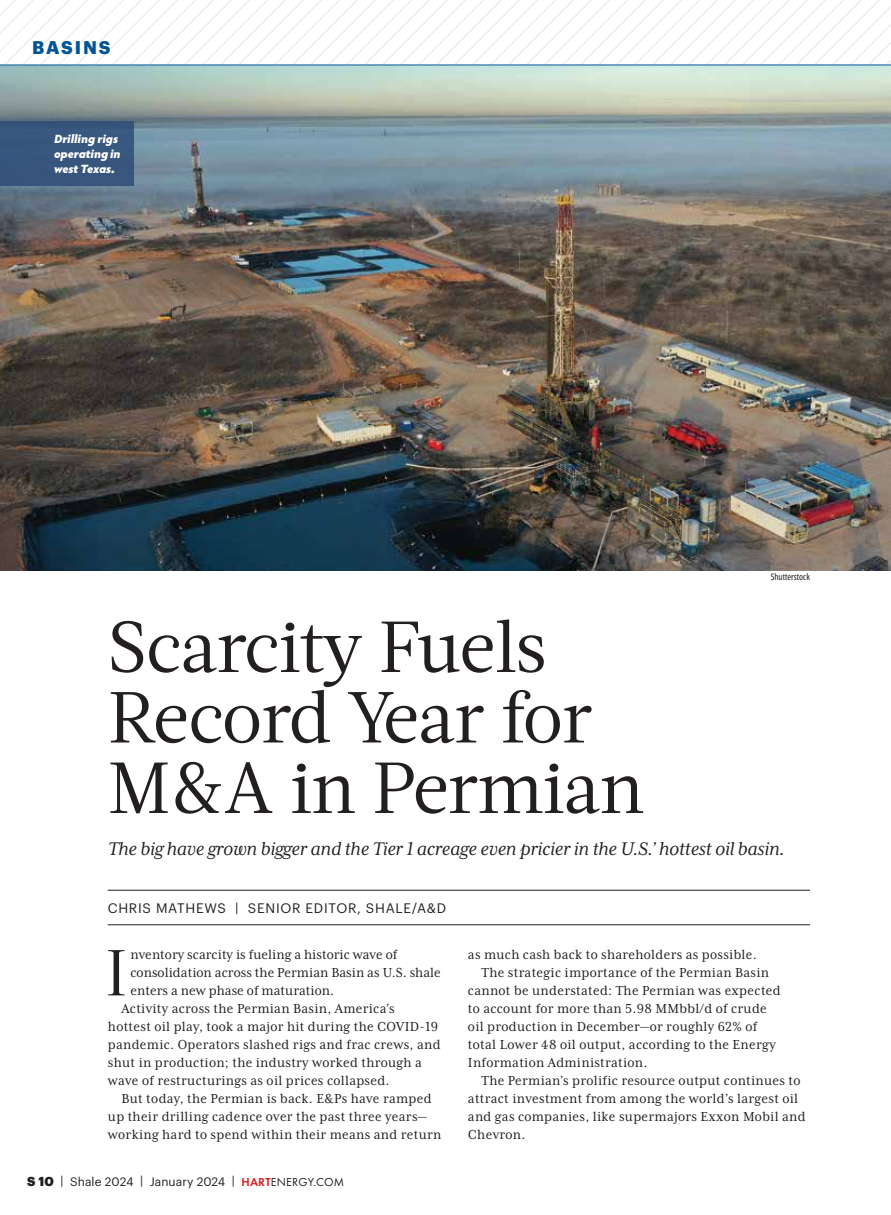
<style>
.page{position:relative;width:891px;height:1215px;background:#fff}
.page>*{position:absolute;margin:0;border:0;box-sizing:border-box;transform-origin:0 0}
.t1{font:72px/70.5px "Acta";letter-spacing:-.01em;color:#231f20}
.t2{font:64.65px "Acta Headline";color:#231f20}
.t3{font:italic 21px "Mrs Eaves XL Serif OT";letter-spacing:-.01em;color:#231f20}
.t4{font:700 18px "Graphik";letter-spacing:.105em;color:#005496}
.t5{font:15px "Mrs Eaves XL Serif Nar OT";letter-spacing:.02em;color:#231f20}
.t6{font:13.5px "Graphik";letter-spacing:.055em;color:#231f20}
.t7{font:12px "Graphik";letter-spacing:.005em;color:#231f20}
.t8{font:italic 900 12px/15px "Hypatia Sans Pro";color:#fff}
.t9{font:extra-condensed 9px "Noto Sans";color:#231f20}
.s1{font-weight:900;font-size:12.75px}
.s2{font-family:"Futura PT";font-weight:600;color:#d2232a}
.s3{font-family:"Futura PT"}
</style>
<div class="page">
<img style="left:0;top:66px;width:891px;height:505px">
<svg style="left:0;top:0;width:891px;height:65px"></svg>
<hr style="left:0;top:65px;width:891px;height:1px;background:#005496">
<hr style="left:108px;top:925px;width:702px;height:1px;background:#231f20">
<hr style="left:108px;top:890px;width:702px;height:1px;background:#231f20">
<div style="left:0;top:122px;width:134px;height:64px;background:#38567d"></div>
<p class="t4" style="left:32px;top:34px;width:80px">BASINS</p>
<p class="t8" style="left:54px;top:131px;width:68px">Drilling rigs operating in west Texas.</p>
<h1 class="t1" style="left:108px;top:613px;width:538px">Scarcity Fuels<br>Record Year for<br>M&amp;A in Permian</h1>
<p class="t9" style="left:771px;top:571px;width:41px">Shutterstock</p>
<h3 class="t3" style="left:108px;top:838px;width:678px">The big have grown bigger and the Tier 1 acreage even pricier in the U.S.’ hottest oil basin.</h3>
<p class="t6" style="left:108px;top:898px;width:340px">CHRIS MATHEWS | SENIOR EDITOR, SHALE/A&amp;D</p>
<h2 class="t2" style="left:105px;top:935px;width:23px">I</h2>
<p class="t5" style="left:130px;top:947px;width:268px">nventory scarcity is fueling a historic wave of</p>
<p class="t5" style="left:130px;top:965px;width:312px">consolidation across the Permian Basin as U.S. shale</p>
<p class="t5" style="left:130px;top:983px;width:205px">enters a new phase of maturation.</p>
<p class="t5" style="left:121px;top:1001px;width:275px">Activity across the Permian Basin, America’s</p>
<p class="t5" style="left:108px;top:1019px;width:332px">hottest oil play, took a major hit during the COVID-19</p>
<p class="t5" style="left:108px;top:1037px;width:334px">pandemic. Operators slashed rigs and frac crews, and</p>
<p class="t5" style="left:108px;top:1055px;width:315px">shut in production; the industry worked through a</p>
<p class="t5" style="left:108px;top:1073px;width:283px">wave of restructurings as oil prices collapsed.</p>
<p class="t5" style="left:121px;top:1091px;width:312px">But today, the Permian is back. E&amp;Ps have ramped</p>
<p class="t5" style="left:108px;top:1109px;width:321px">up their drilling cadence over the past three years—</p>
<p class="t5" style="left:108px;top:1127px;width:335px">working hard to spend within their means and return</p>
<p class="t7" style="left:27px;top:1173px;width:319px"><span class="s1">S 10</span> | Shale 2024 | January 2024 | <span class="s2">HART</span><span class="s3">ENERGY.COM</span></p>
<p class="t5" style="left:468px;top:947px;width:290px">as much cash back to shareholders as possible.</p>
<p class="t5" style="left:481px;top:965px;width:289px">The strategic importance of the Permian Basin</p>
<p class="t5" style="left:468px;top:983px;width:314px">cannot be understated: The Permian was expected</p>
<p class="t5" style="left:468px;top:1001px;width:300px">to account for more than 5.98 MMbbl/d of crude</p>
<p class="t5" style="left:468px;top:1019px;width:291px">oil production in December—or roughly 62% of</p>
<p class="t5" style="left:468px;top:1037px;width:309px">total Lower 48 oil output, according to the Energy</p>
<p class="t5" style="left:468px;top:1055px;width:181px">Information Administration.</p>
<p class="t5" style="left:481px;top:1073px;width:321px">The Permian’s prolific resource output continues to</p>
<p class="t5" style="left:468px;top:1091px;width:332px">attract investment from among the world’s largest oil</p>
<p class="t5" style="left:468px;top:1109px;width:339px">and gas companies, like supermajors Exxon Mobil and</p>
<p class="t5" style="left:468px;top:1127px;width:59px">Chevron.</p>
</div>
